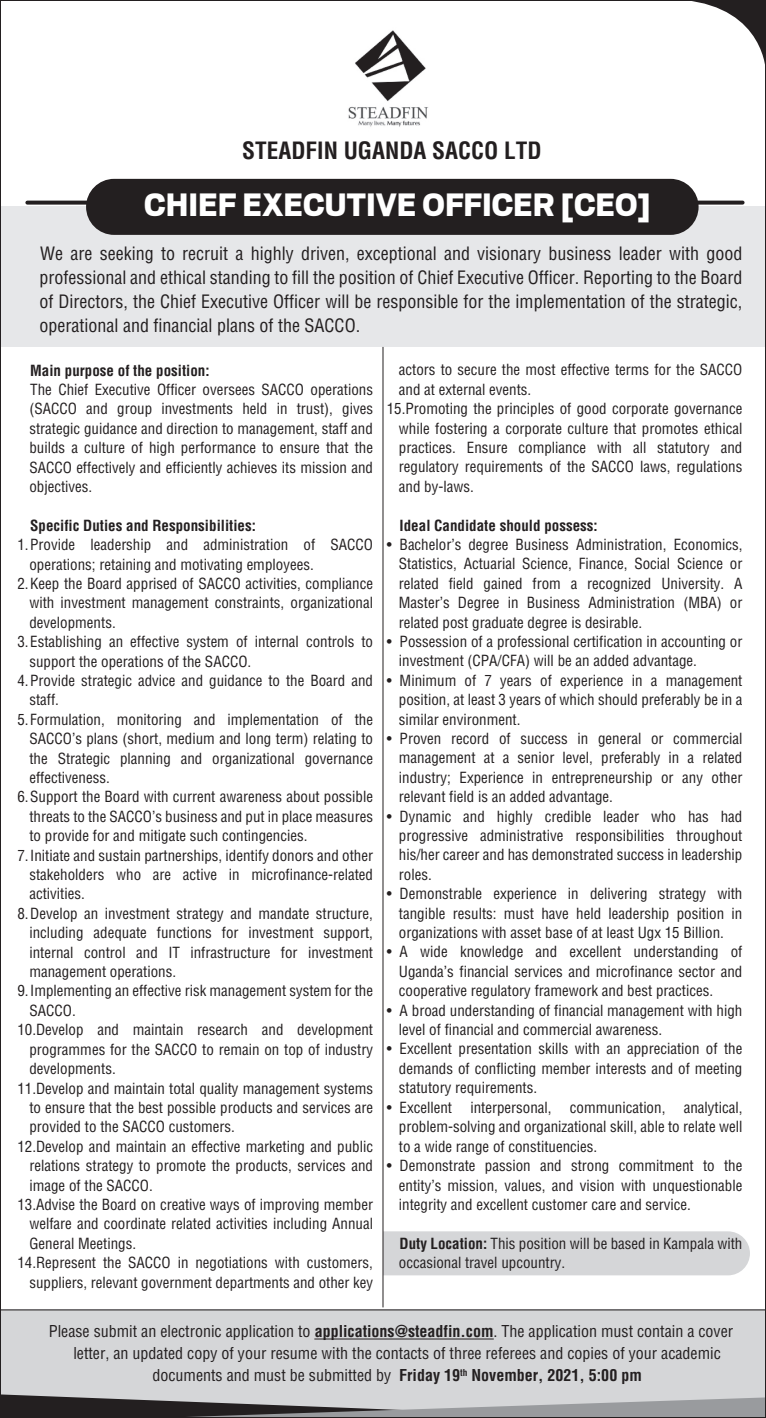
<style>
.page{position:relative;width:766px;height:1418px;background:#fff}
.page>*{position:absolute;margin:0;border:0;box-sizing:border-box;transform-origin:0 0}
.t1{font:900 36px "Scout";color:#fff}
.t2{font:700 condensed 23.2px "Helvetica";color:#231f20}
.t3{font:condensed 18px/24px "Helvetica";color:#231f20;text-align:justify}
.t4{font:condensed 16px "Helvetica";color:#231f20}
.t5{font:condensed 15px/19.4px "Helvetica";color:#231f20;text-align:justify}
.t6{font:700 condensed 15px "Helvetica";color:#231f20}
.s1{font-weight:700}
</style>
<div class="page">
<div style="left:383px;top:1231px;width:366px;height:44px;background:#d5d6d8"></div>
<div style="left:0;top:207px;width:765px;height:140px;background:#e6e7e9"></div>
<div style="left:0;top:1309px;width:765px;height:108px;background:#d5d6d8"></div>
<img style="left:348px;top:30px;width:81px;height:97px">
<svg style="left:702px;top:3px;width:60px;height:50px"></svg>
<hr style="left:382px;top:347px;width:1px;height:960px;background:#231f20">
<svg style="left:3px;top:1394px;width:759px;height:20px"></svg>
<svg style="left:27px;top:201px;width:715px;height:4px"></svg>
<div style="left:86px;top:179px;width:612px;height:56px;background:#231f20;border-radius:28px"></div>
<hr style="left:314px;top:1338px;width:179px;height:1px;background:#231f20">
<hr style="left:0;top:1309px;width:765px;height:1px;background:#231f20">
<h2 class="t2" style="left:242px;top:136px;width:301px">STEADFIN UGANDA SACCO LTD</h2>
<h1 class="t1" style="left:144px;top:185px;width:507px">CHIEF EXECUTIVE OFFICER [CEO]</h1>
<p class="t3" style="left:39px;top:241px;width:704px">We are seeking to recruit a highly driven, exceptional and visionary business leader with good professional and ethical standing to fill the position of Chief Executive Officer. Reporting to the Board of Directors, the Chief Executive Officer will be responsible for the implementation of the strategic, operational and financial plans of the SACCO.</p>
<p class="t6" style="left:30px;top:360px;width:181px">Main purpose of the position:</p>
<p class="t5" style="left:29px;top:380px;width:345px">The Chief Executive Officer oversees SACCO operations (SACCO and group investments held in trust), gives strategic guidance and direction to management, staff and builds a culture of high performance to ensure that the SACCO effectively and efficiently achieves its mission and objectives.</p>
<p class="t6" style="left:30px;top:516px;width:227px">Specific Duties and Responsibilities:</p>
<p class="t5" style="left:29px;top:535px;width:345px;text-indent:-12px">1. Provide leadership and administration of SACCO operations; retaining and motivating employees.</p>
<p class="t5" style="left:29px;top:573px;width:345px;text-indent:-12px">2. Keep the Board apprised of SACCO activities, compliance with investment management constraints, organizational developments.</p>
<p class="t5" style="left:29px;top:632px;width:345px;text-indent:-12px">3. Establishing an effective system of internal controls to support the operations of the SACCO.</p>
<p class="t5" style="left:29px;top:670px;width:345px;text-indent:-12px">4. Provide strategic advice and guidance to the Board and staff.</p>
<p class="t5" style="left:29px;top:709px;width:345px;text-indent:-12px">5. Formulation, monitoring and implementation of the SACCO’s plans (short, medium and long term) relating to the Strategic planning and organizational governance effectiveness.</p>
<p class="t5" style="left:29px;top:787px;width:345px;text-indent:-12px">6. Support the Board with current awareness about possible threats to the SACCO’s business and put in place measures to provide for and mitigate such contingencies.</p>
<p class="t5" style="left:29px;top:845px;width:345px;text-indent:-12px">7. Initiate and sustain partnerships, identify donors and other stakeholders who are active in microfinance-related activities.</p>
<p class="t5" style="left:29px;top:903px;width:345px;text-indent:-12px">8. Develop an investment strategy and mandate structure, including adequate functions for investment support, internal control and IT infrastructure for investment management operations.</p>
<p class="t5" style="left:17px;top:981px;width:357px">9. Implementing an effective risk management system for the</p>
<p class="t5" style="left:29px;top:1000px;width:48px">SACCO.</p>
<p class="t5" style="left:17px;top:1020px;width:357px">10.Develop and maintain research and development</p>
<p class="t5" style="left:29px;top:1039px;width:345px">programmes for the SACCO to remain on top of industry</p>
<p class="t5" style="left:29px;top:1058px;width:88px">developments.</p>
<p class="t5" style="left:17px;top:1078px;width:357px">11.Develop and maintain total quality management systems</p>
<p class="t5" style="left:29px;top:1097px;width:345px">to ensure that the best possible products and services are</p>
<p class="t5" style="left:29px;top:1117px;width:207px">provided to the SACCO customers.</p>
<p class="t5" style="left:17px;top:1136px;width:357px">12.Develop and maintain an effective marketing and public</p>
<p class="t5" style="left:29px;top:1155px;width:345px">relations strategy to promote the products, services and</p>
<p class="t5" style="left:29px;top:1175px;width:125px">image of the SACCO.</p>
<p class="t5" style="left:17px;top:1194px;width:357px">13.Advise the Board on creative ways of improving member</p>
<p class="t5" style="left:29px;top:1213px;width:345px">welfare and coordinate related activities including Annual</p>
<p class="t5" style="left:29px;top:1233px;width:108px">General Meetings.</p>
<p class="t5" style="left:17px;top:1252px;width:357px">14.Represent the SACCO in negotiations with customers,</p>
<p class="t5" style="left:29px;top:1272px;width:345px">suppliers, relevant government departments and other key</p>
<p class="t5" style="left:398px;top:360px;width:345px">actors to secure the most effective terms for the SACCO</p>
<p class="t5" style="left:398px;top:379px;width:134px">and at external events.</p>
<p class="t5" style="left:386px;top:399px;width:357px">15.Promoting the principles of good corporate governance</p>
<p class="t5" style="left:398px;top:418px;width:345px">while fostering a corporate culture that promotes ethical</p>
<p class="t5" style="left:398px;top:437px;width:345px">practices. Ensure compliance with all statutory and</p>
<p class="t5" style="left:398px;top:457px;width:345px">regulatory requirements of the SACCO laws, regulations</p>
<p class="t5" style="left:398px;top:476px;width:76px">and by-laws.</p>
<p class="t6" style="left:399px;top:515px;width:199px">Ideal Candidate should possess:</p>
<p class="t5" style="left:398px;top:534px;width:345px;text-indent:-12px">• Bachelor’s degree Business Administration, Economics, Statistics, Actuarial Science, Finance, Social Science or related field gained from a recognized University. A Master’s Degree in Business Administration (MBA) or related post graduate degree is desirable.</p>
<p class="t5" style="left:398px;top:631px;width:345px;text-indent:-12px">• Possession of a professional certification in accounting or investment (CPA/CFA) will be an added advantage.</p>
<p class="t5" style="left:398px;top:670px;width:345px;text-indent:-12px">• Minimum of 7 years of experience in a management position, at least 3 years of which should preferably be in a similar environment.</p>
<p class="t5" style="left:398px;top:728px;width:345px;text-indent:-12px">• Proven record of success in general or commercial management at a senior level, preferably in a related industry; Experience in entrepreneurship or any other relevant field is an added advantage.</p>
<p class="t5" style="left:398px;top:806px;width:345px;text-indent:-12px">• Dynamic and highly credible leader who has had progressive administrative responsibilities throughout his/her career and has demonstrated success in leadership roles.</p>
<p class="t5" style="left:398px;top:884px;width:345px;text-indent:-12px">• Demonstrable experience in delivering strategy with tangible results: must have held leadership position in organizations with asset base of at least Ugx 15 Billion.</p>
<p class="t5" style="left:398px;top:942px;width:345px;text-indent:-12px">• A wide knowledge and excellent understanding of Uganda’s financial services and microfinance sector and cooperative regulatory framework and best practices.</p>
<p class="t5" style="left:398px;top:1000px;width:345px;text-indent:-12px">• A broad understanding of financial management with high level of financial and commercial awareness.</p>
<p class="t5" style="left:398px;top:1039px;width:345px;text-indent:-12px">• Excellent presentation skills with an appreciation of the demands of conflicting member interests and of meeting statutory requirements.</p>
<p class="t5" style="left:398px;top:1097px;width:345px;text-indent:-12px">• Excellent interpersonal, communication, analytical, problem-solving and organizational skill, able to relate well to a wide range of constituencies.</p>
<p class="t5" style="left:398px;top:1155px;width:345px;text-indent:-12px">• Demonstrate passion and strong commitment to the entity’s mission, values, and vision with unquestionable integrity and excellent customer care and service.</p>
<p class="t5" style="left:398px;top:1233px;width:345px"><span class="s1">Duty Location:</span> This position will be based in Kampala with occasional travel upcountry.</p>
<p class="t4" style="left:49px;top:1321px;width:685px">Please submit an electronic application to <span class="s1">applications@steadfin.com</span>. The application must contain a cover</p>
<p class="t4" style="left:73px;top:1343px;width:648px">letter, an updated copy of your resume with the contacts of three referees and copies of your academic</p>
<p class="t4" style="left:152px;top:1365px;width:490px">documents and must be submitted by <span class="s1">Friday 19</span><sup>th</sup> <span class="s1">November, 2021, 5:00 pm</span></p>
</div>
